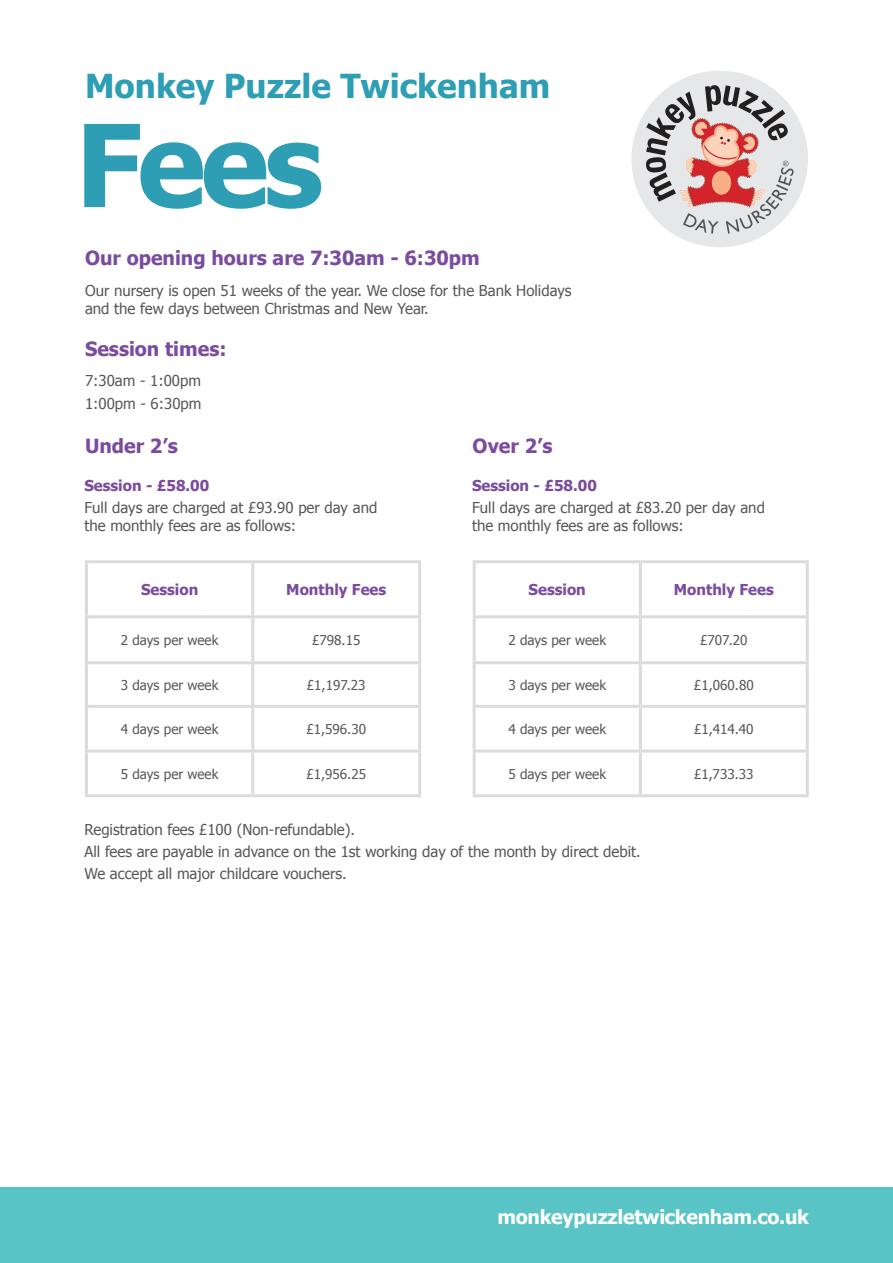
<style>
.page{position:relative;width:893px;height:1263px;background:#fff}
.page>*{position:absolute;margin:0;border:0;box-sizing:border-box;transform-origin:0 0}
.t1{font:700 114.3px "Tahoma";color:#2d9eb4}
.t2{font:700 33px "Tahoma";color:#2d9eb4}
.t3{font:700 19.5px "Tahoma";color:#7a4b9e}
.t4{font:700 19.5px "Tahoma";letter-spacing:-.015em;color:#fff}
.t5{font:15px/18px "Tahoma";color:#57585a}
.t6{font:700 15px "Tahoma";color:#7a4b9e}
.t7{font:13.5px "Tahoma";color:#57585a}
</style>
<div class="page">
<div style="left:0;top:1188px;width:893px;height:75px;background:#59c4c6"></div>
<div style="left:631px;top:71px;width:177px;height:176px;background:#e6e7e9;border-radius:50%"></div>
<svg style="left:646px;top:85px;width:148px;height:149px"></svg>
<hr style="left:85px;top:560px;width:168px;height:3px;background:#dbdcda">
<hr style="left:85px;top:563px;width:3px;height:52px;background:#dbdcda">
<hr style="left:253px;top:560px;width:168px;height:3px;background:#dbdcda">
<hr style="left:251px;top:563px;width:3px;height:52px;background:#dbdcda">
<hr style="left:418px;top:563px;width:3px;height:52px;background:#dbdcda">
<hr style="left:85px;top:615px;width:168px;height:3px;background:#dbdcda">
<hr style="left:85px;top:618px;width:3px;height:43px;background:#dbdcda">
<hr style="left:253px;top:615px;width:168px;height:3px;background:#dbdcda">
<hr style="left:251px;top:618px;width:3px;height:43px;background:#dbdcda">
<hr style="left:418px;top:618px;width:3px;height:43px;background:#dbdcda">
<hr style="left:85px;top:661px;width:168px;height:3px;background:#dbdcda">
<hr style="left:85px;top:664px;width:3px;height:41px;background:#dbdcda">
<hr style="left:253px;top:661px;width:168px;height:3px;background:#dbdcda">
<hr style="left:251px;top:664px;width:3px;height:41px;background:#dbdcda">
<hr style="left:418px;top:664px;width:3px;height:41px;background:#dbdcda">
<hr style="left:85px;top:705px;width:168px;height:3px;background:#dbdcda">
<hr style="left:85px;top:708px;width:3px;height:41px;background:#dbdcda">
<hr style="left:253px;top:705px;width:168px;height:3px;background:#dbdcda">
<hr style="left:251px;top:708px;width:3px;height:41px;background:#dbdcda">
<hr style="left:418px;top:708px;width:3px;height:41px;background:#dbdcda">
<hr style="left:85px;top:749px;width:168px;height:3px;background:#dbdcda">
<hr style="left:85px;top:752px;width:3px;height:42px;background:#dbdcda">
<hr style="left:253px;top:749px;width:168px;height:3px;background:#dbdcda">
<hr style="left:251px;top:752px;width:3px;height:42px;background:#dbdcda">
<hr style="left:418px;top:752px;width:3px;height:42px;background:#dbdcda">
<hr style="left:85px;top:794px;width:168px;height:3px;background:#dbdcda">
<hr style="left:253px;top:794px;width:168px;height:3px;background:#dbdcda">
<hr style="left:473px;top:560px;width:167px;height:3px;background:#dbdcda">
<hr style="left:473px;top:563px;width:3px;height:52px;background:#dbdcda">
<hr style="left:640px;top:560px;width:169px;height:3px;background:#dbdcda">
<hr style="left:639px;top:563px;width:3px;height:52px;background:#dbdcda">
<hr style="left:806px;top:563px;width:3px;height:52px;background:#dbdcda">
<hr style="left:473px;top:615px;width:167px;height:3px;background:#dbdcda">
<hr style="left:473px;top:618px;width:3px;height:43px;background:#dbdcda">
<hr style="left:640px;top:615px;width:169px;height:3px;background:#dbdcda">
<hr style="left:639px;top:618px;width:3px;height:43px;background:#dbdcda">
<hr style="left:806px;top:618px;width:3px;height:43px;background:#dbdcda">
<hr style="left:473px;top:661px;width:167px;height:3px;background:#dbdcda">
<hr style="left:473px;top:664px;width:3px;height:41px;background:#dbdcda">
<hr style="left:640px;top:661px;width:169px;height:3px;background:#dbdcda">
<hr style="left:639px;top:664px;width:3px;height:41px;background:#dbdcda">
<hr style="left:806px;top:664px;width:3px;height:41px;background:#dbdcda">
<hr style="left:473px;top:705px;width:167px;height:3px;background:#dbdcda">
<hr style="left:473px;top:708px;width:3px;height:41px;background:#dbdcda">
<hr style="left:640px;top:705px;width:169px;height:3px;background:#dbdcda">
<hr style="left:639px;top:708px;width:3px;height:41px;background:#dbdcda">
<hr style="left:806px;top:708px;width:3px;height:41px;background:#dbdcda">
<hr style="left:473px;top:749px;width:167px;height:3px;background:#dbdcda">
<hr style="left:473px;top:752px;width:3px;height:42px;background:#dbdcda">
<hr style="left:640px;top:749px;width:169px;height:3px;background:#dbdcda">
<hr style="left:639px;top:752px;width:3px;height:42px;background:#dbdcda">
<hr style="left:806px;top:752px;width:3px;height:42px;background:#dbdcda">
<hr style="left:473px;top:794px;width:167px;height:3px;background:#dbdcda">
<hr style="left:640px;top:794px;width:169px;height:3px;background:#dbdcda">
<p class="t2" style="left:85px;top:62px;width:467px">Monkey Puzzle Twickenham</p>
<p class="t1" style="left:76px;top:85px;width:249px">Fees</p>
<p class="t3" style="left:85px;top:244px;width:396px">Our opening hours are 7:30am - 6:30pm</p>
<p class="t5" style="left:85px;top:281px;width:488px">Our nursery is open 51 weeks of the year. We close for the Bank Holidays and the few days between Christmas and New Year.</p>
<p class="t3" style="left:85px;top:335px;width:143px">Session times:</p>
<p class="t5" style="left:85px;top:371px;width:117px">7:30am - 1:00pm</p>
<p class="t5" style="left:85px;top:393px;width:118px">1:00pm - 6:30pm</p>
<p class="t3" style="left:85px;top:432px;width:94px">Under 2’s</p>
<p class="t6" style="left:84px;top:475px;width:126px">Session - £58.00</p>
<p class="t5" style="left:84px;top:498px;width:294px">Full days are charged at £93.90 per day and the monthly fees are as follows:</p>
<p class="t6" style="left:141px;top:579px;width:59px">Session</p>
<p class="t6" style="left:286px;top:579px;width:101px">Monthly Fees</p>
<p class="t7" style="left:121px;top:631px;width:99px">2 days per week</p>
<p class="t7" style="left:312px;top:631px;width:50px">£798.15</p>
<p class="t7" style="left:121px;top:676px;width:99px">3 days per week</p>
<p class="t7" style="left:307px;top:676px;width:60px">£1,197.23</p>
<p class="t7" style="left:121px;top:720px;width:99px">4 days per week</p>
<p class="t7" style="left:306px;top:720px;width:61px">£1,596.30</p>
<p class="t7" style="left:121px;top:765px;width:99px">5 days per week</p>
<p class="t7" style="left:306px;top:765px;width:61px">£1,956.25</p>
<p class="t3" style="left:473px;top:432px;width:81px">Over 2’s</p>
<p class="t6" style="left:472px;top:475px;width:126px">Session - £58.00</p>
<p class="t5" style="left:472px;top:498px;width:294px">Full days are charged at £83.20 per day and the monthly fees are as follows:</p>
<p class="t6" style="left:529px;top:579px;width:59px">Session</p>
<p class="t6" style="left:674px;top:579px;width:101px">Monthly Fees</p>
<p class="t7" style="left:508px;top:631px;width:99px">2 days per week</p>
<p class="t7" style="left:700px;top:631px;width:49px">£707.20</p>
<p class="t7" style="left:508px;top:676px;width:99px">3 days per week</p>
<p class="t7" style="left:694px;top:676px;width:61px">£1,060.80</p>
<p class="t7" style="left:508px;top:720px;width:99px">4 days per week</p>
<p class="t7" style="left:694px;top:720px;width:61px">£1,414.40</p>
<p class="t7" style="left:508px;top:765px;width:99px">5 days per week</p>
<p class="t7" style="left:694px;top:765px;width:61px">£1,733.33</p>
<p class="t5" style="left:84px;top:820px;width:272px">Registration fees £100 (Non-refundable).</p>
<p class="t5" style="left:84px;top:842px;width:558px">All fees are payable in advance on the 1st working day of the month by direct debit.</p>
<p class="t5" style="left:84px;top:864px;width:264px">We accept all major childcare vouchers.</p>
<p class="t4" style="left:498px;top:1203px;width:313px">monkeypuzzletwickenham.co.uk</p>
</div>
